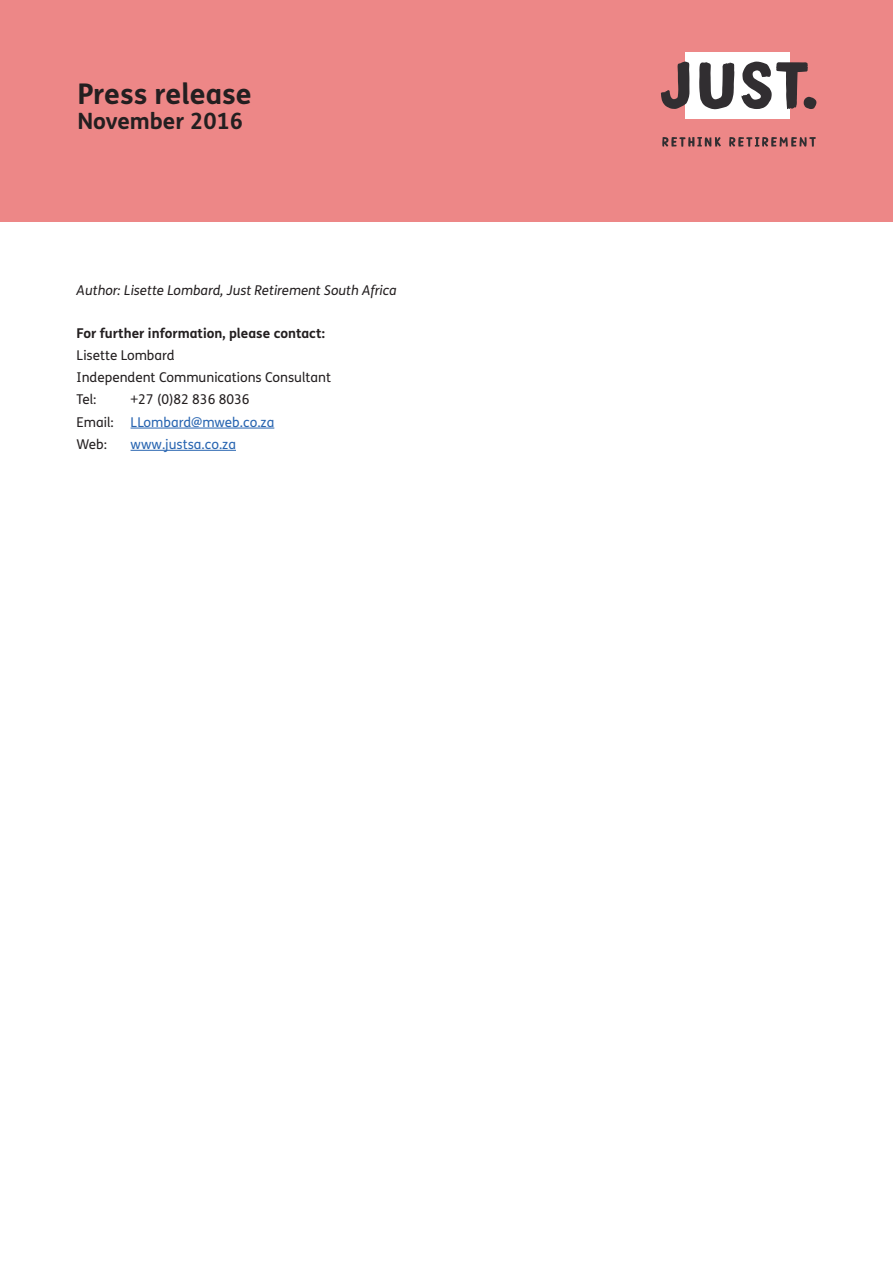
<style>
.page{position:relative;width:893px;height:1263px;background:#fff}
.page>*{position:absolute;margin:0;border:0;box-sizing:border-box;transform-origin:0 0}
.t1{font:700 28.5px "Just Sans";color:#231f20}
.t2{font:700 22.5px "Just Sans";color:#231f20}
.t3{font:13.5px/22.2px "Just Sans";color:#231f20}
.t4{font:italic 13.5px "Just Sans";color:#231f20}
.t5{font:700 13.5px "Just Sans";color:#231f20}
.t6{font:13.5px "Just Sans";color:#2865b1}
.s1{color:#2865b1}
</style>
<div class="page">
<div style="left:0;top:0;width:893px;height:222px;background:#ed8787"></div>
<div style="left:685px;top:52px;width:105px;height:67px;background:#fff"></div>
<svg style="left:661px;top:62px;width:155px;height:48px"></svg>
<svg style="left:662px;top:137px;width:59px;height:10px"></svg>
<svg style="left:729px;top:137px;width:87px;height:10px"></svg>
<hr style="left:131px;top:428px;width:143px;height:1px;background:#2865b1">
<hr style="left:131px;top:450px;width:105px;height:1px;background:#2865b1">
<h1 class="t1" style="left:77px;top:71px;width:176px">Press release</h1>
<h2 class="t2" style="left:77px;top:104px;width:167px">November 2016</h2>
<p class="t4" style="left:77px;top:281px;width:321px">Author: Lisette Lombard, Just Retirement South Africa</p>
<p class="t5" style="left:77px;top:322px;width:250px">For further information, please contact:</p>
<p class="t3" style="left:77px;top:344px;width:256px">Lisette Lombard<br>Independent Communications Consultant<br>Tel:</p>
<p class="t3" style="left:77px;top:388px;width:199px;text-indent:54px">+27 (0)82 836 8036<br>Email: <span class="s1">LLombard@mweb.co.za<br></span>Web:</p>
<p class="t6" style="left:131px;top:435px;width:107px">www.justsa.co.za</p>
</div>
